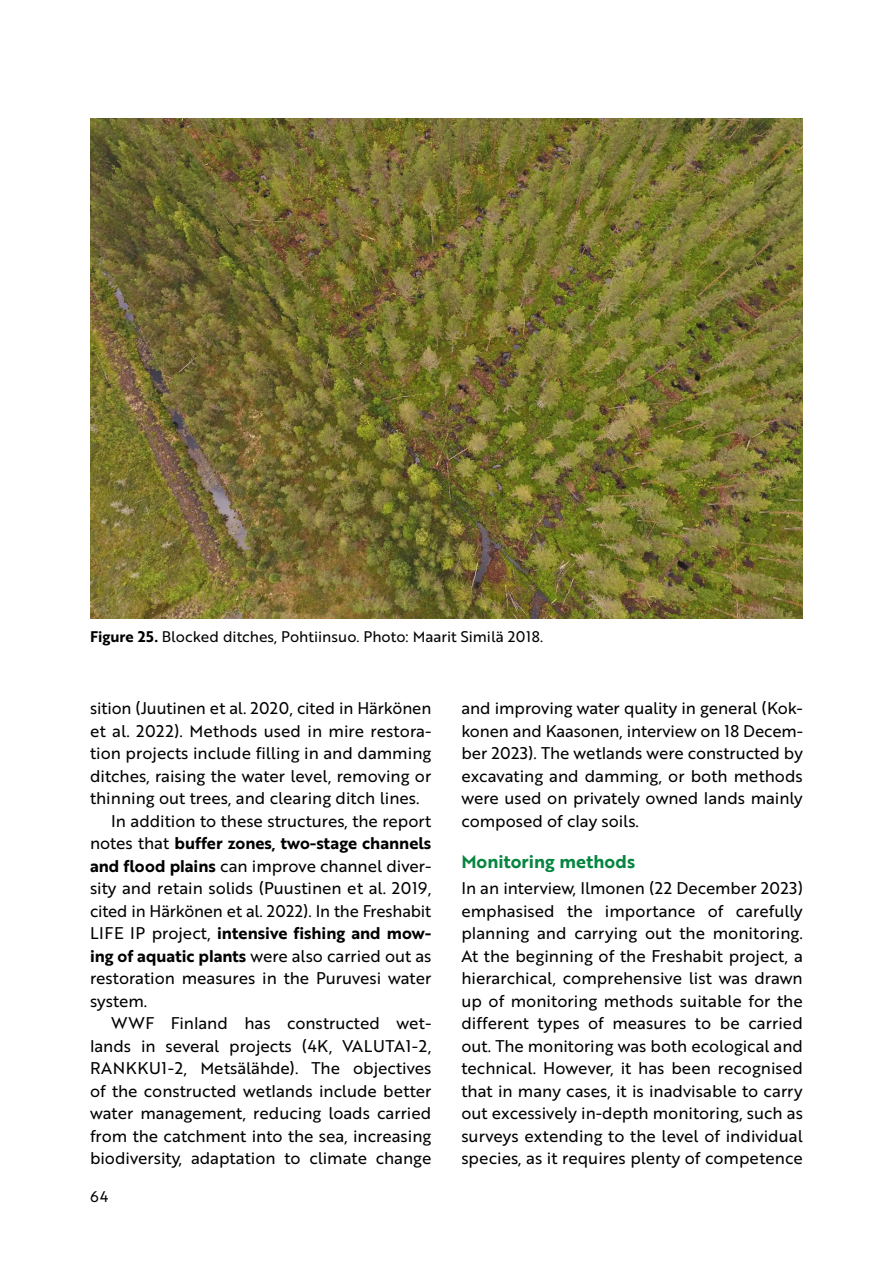
<style>
.page{position:relative;width:893px;height:1263px;background:#fff}
.page>*{position:absolute;margin:0;border:0;box-sizing:border-box;transform-origin:0 0}
.H5_Otsikko_4{font:18px "Brother 1816 Bold";color:#068540}
.Normaali{font:16.5px/22.5px "Brother 1816 Regular";color:#000;text-align:justify}
.Normaali_1_kpl{font:16.5px/22.5px "Brother 1816 Regular";color:#000;text-align:justify}
.Kuvateksti{font:15px "Brother 1816 Regular";color:#000}
.s1{font-family:"Brother 1816 Bold"}
</style>
<div class="page">
<img style="left:90px;top:118px;width:713px;height:500px">
<p class="Kuvateksti" style="left:90px;top:626px;width:455px"><span class="s1">Figure 25.</span> Blocked ditches, Pohtiinsuo. Photo: Maarit Similä 2018.</p>
<p class="Normaali_1_kpl" style="left:90px;top:696px;width:343px">sition (Juutinen et al. 2020, cited in Härkönen et al. 2022). Methods used in mire restora&shy;tion projects include filling in and damming ditches, raising the water level, removing or thinning out trees, and clearing ditch lines.</p>
<p class="Normaali" style="left:90px;top:809px;width:343px;text-indent:21px">In addition to these structures, the report notes that <span class="s1">buffer zones, two-stage channels and flood plains</span> can improve channel diver&shy;sity and retain solids (Puustinen et al. 2019, cited in Härkönen et al. 2022). In the Freshabit LIFE IP project, <span class="s1">intensive fishing and mow&shy;ing of aquatic plants</span> were also carried out as restoration measures in the Puruvesi water system.</p>
<p class="Normaali" style="left:90px;top:1011px;width:343px;text-indent:21px">WWF Finland has constructed wet&shy;lands in several projects (4K, VALUTA1-2, RANKKU1-2, Metsälähde). The objectives of the constructed wetlands include better water management, reducing loads carried from the catchment into the sea, increasing biodiversity, adaptation to climate change</p>
<p class="Kuvateksti" style="left:90px;top:1185px;width:20px">64</p>
<p class="Normaali" style="left:461px;top:696px;width:343px">and improving water quality in general (Kok&shy;konen and Kaasonen, interview on 18 Decem&shy;ber 2023). The wetlands were constructed by excavating and damming, or both methods were used on privately owned lands mainly composed of clay soils.</p>
<h5 class="H5_Otsikko_4" style="left:461px;top:847px;width:175px">Monitoring methods</h5>
<p class="Normaali_1_kpl" style="left:461px;top:876px;width:343px">In an interview, Ilmonen (22 December 2023) emphasised the importance of carefully planning and carrying out the monitoring.<br>At the beginning of the Freshabit project, a hierarchical, comprehensive list was drawn up of monitoring methods suitable for the different types of measures to be carried out. The monitoring was both ecological and technical. However, it has been recognised that in many cases, it is inadvisable to carry out excessively in-depth monitoring, such as surveys extending to the level of individual species, as it requires plenty of competence</p>
</div>
